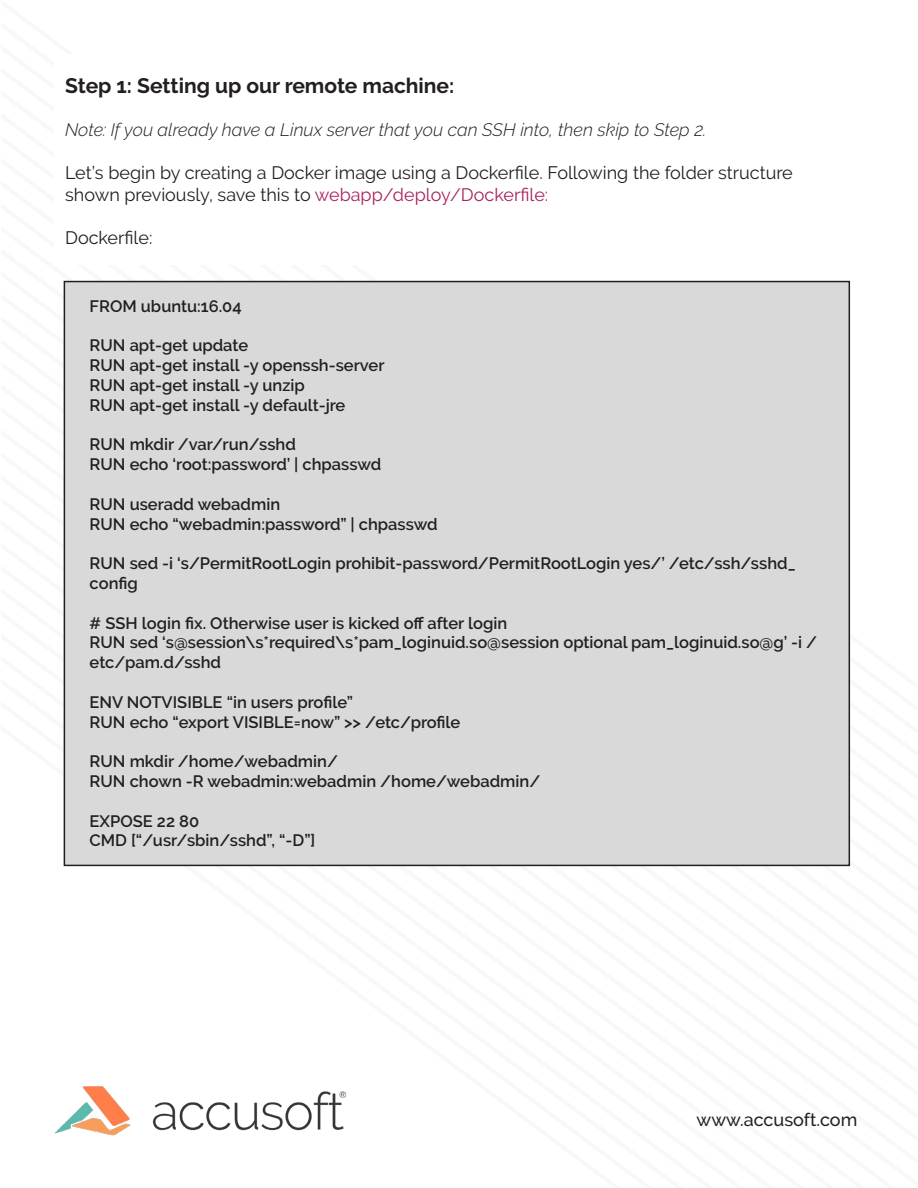
<style>
.page{position:relative;width:918px;height:1188px;background:#fff}
.page>*{position:absolute;margin:0;border:0;box-sizing:border-box;transform-origin:0 0}
.t1{font:700 21px "Raleway";color:#231f20}
.t2{font:18px/21.6px "Raleway";color:#231f20}
.t3{font:italic 300 18px "Raleway";color:#231f20}
.t4{font:500 18px "Raleway";color:#231f20}
.Bullets{font:600 16.5px/19.8px "Raleway";color:#231f20}
.s1{color:#a9225c}
</style>
<div class="page">
<img style="left:55px;top:1086px;width:292px;height:50px">
<div style="left:64px;top:281px;width:786px;height:585px;background:#d9d9d9;border:2px solid #231f20"></div>
<p class="t1" style="left:65px;top:73px;width:391px">Step 1: Setting up our remote machine:</p>
<p class="t3" style="left:65px;top:119px;width:643px">Note: If you already have a Linux server that you can SSH into, then skip to Step 2.</p>
<p class="t2" style="left:65px;top:162px;width:729px">Let’s begin by creating a Docker image using a Dockerfile. Following the folder structure shown previously, save this to <span class="s1">webapp/deploy/Dockerfile:</span></p>
<p class="t2" style="left:65px;top:227px;width:89px">Dockerfile:</p>
<p class="Bullets" style="left:90px;top:296px;width:154px">FROM ubuntu:16.04</p>
<p class="Bullets" style="left:90px;top:336px;width:160px">RUN apt-get update</p>
<p class="Bullets" style="left:90px;top:356px;width:296px">RUN apt-get install -y openssh-server</p>
<p class="Bullets" style="left:90px;top:375px;width:217px">RUN apt-get install -y unzip</p>
<p class="Bullets" style="left:90px;top:395px;width:257px">RUN apt-get install -y default-jre</p>
<p class="Bullets" style="left:90px;top:435px;width:208px">RUN mkdir /var/run/sshd</p>
<p class="Bullets" style="left:90px;top:455px;width:293px">RUN echo ‘root:password’ | chpasswd</p>
<p class="Bullets" style="left:90px;top:494px;width:192px">RUN useradd webadmin</p>
<p class="Bullets" style="left:90px;top:514px;width:350px">RUN echo “webadmin:password” | chpasswd</p>
<p class="Bullets" style="left:90px;top:554px;width:708px">RUN sed -i ‘s/PermitRootLogin prohibit-password/PermitRootLogin yes/’ /etc/ssh/sshd_ config</p>
<p class="Bullets" style="left:90px;top:613px;width:419px"># SSH login fix. Otherwise user is kicked off after login</p>
<p class="Bullets" style="left:90px;top:633px;width:729px">RUN sed ‘s@session\s*required\s*pam_loginuid.so@session optional pam_loginuid.so@g’ -i / etc/pam.d/sshd</p>
<p class="Bullets" style="left:90px;top:692px;width:265px">ENV NOTVISIBLE “in users profile”</p>
<p class="Bullets" style="left:90px;top:712px;width:372px">RUN echo “export VISIBLE=now” &gt;&gt; /etc/profile</p>
<p class="Bullets" style="left:90px;top:752px;width:250px">RUN mkdir /home/webadmin/</p>
<p class="Bullets" style="left:90px;top:771px;width:452px">RUN chown -R webadmin:webadmin /home/webadmin/</p>
<p class="Bullets" style="left:90px;top:811px;width:111px">EXPOSE 22 80</p>
<p class="Bullets" style="left:90px;top:831px;width:227px">CMD [“/usr/sbin/sshd”, “-D”]</p>
<p class="t4" style="left:697px;top:1109px;width:162px">www.accusoft.com</p>
</div>
